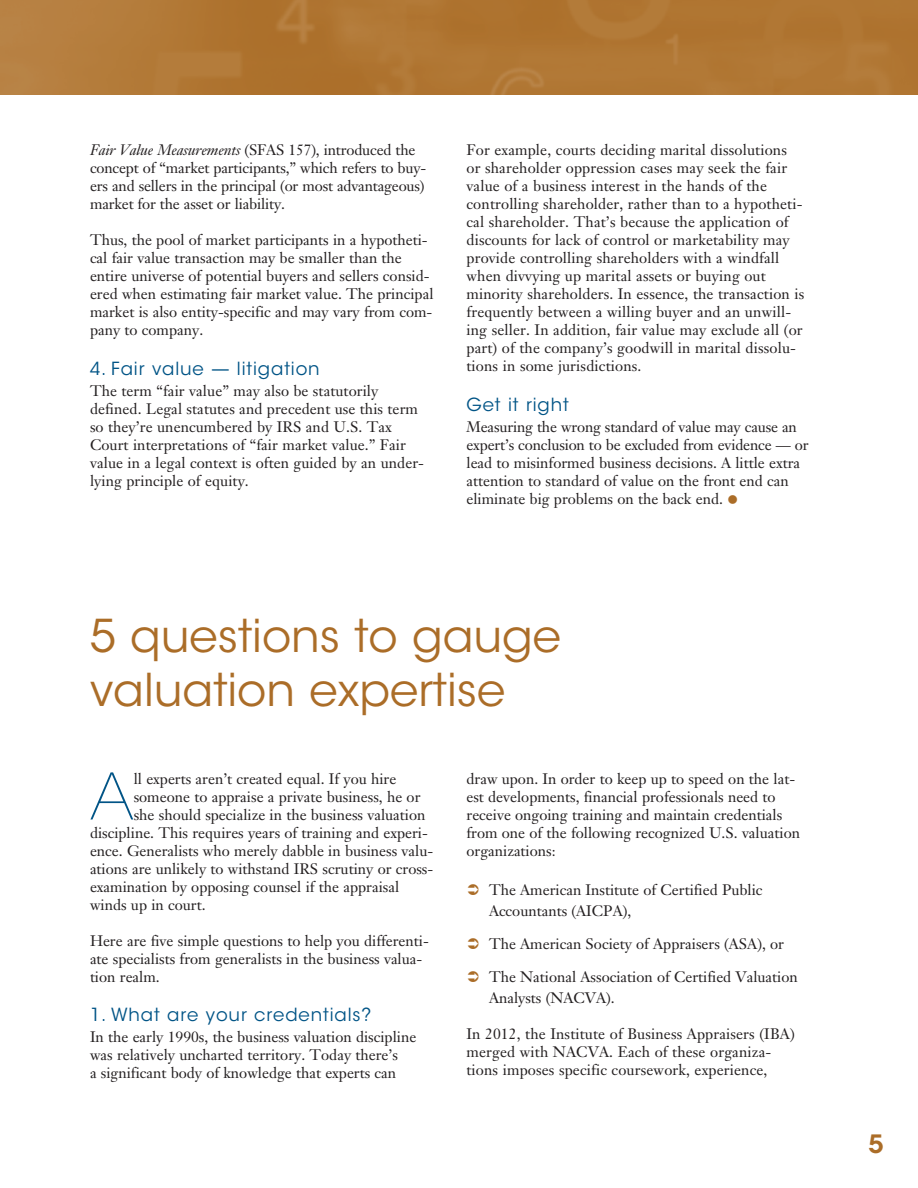
<style>
.page{position:relative;width:918px;height:1188px;background:#fff}
.page>*{position:absolute;margin:0;border:0;box-sizing:border-box;transform-origin:0 0}
.t1{font:200 63.6px "ITC Avant Garde Std";color:#015486}
.t2{font:45px/54px "ITC Avant Garde Std";color:#ab6d28}
.t3{font:600 25.05px "ITC Avant Garde Std";color:#ab6d28}
.t4{font:18px "ITC Avant Garde Std";letter-spacing:.05em;color:#015486}
.t5{font:15px/18px "Janson Text LT Std";color:#231f20}
.s1{font-style:italic}
.s2{color:#ab6d28}
</style>
<div class="page">
<img style="left:0;top:0;width:918px;height:94px">
<p class="t5" style="left:90px;top:141px;width:338px"><span class="s1">Fair Value Measurements</span> (SFAS 157), introduced the concept of “market participants,” which refers to buy&shy;ers and sellers in the principal (or most advantageous) market for the asset or liability.</p>
<p class="t5" style="left:90px;top:231px;width:345px">Thus, the pool of market participants in a hypotheti&shy;cal fair value transaction may be smaller than the entire universe of potential buyers and sellers consid&shy;ered when estimating fair market value. The principal market is also entity-specific and may vary from com&shy;pany to company.</p>
<p class="t4" style="left:90px;top:358px;width:231px">4. Fair value — litigation</p>
<p class="t5" style="left:90px;top:382px;width:336px">The term “fair value” may also be statutorily defined. Legal statutes and precedent use this term so they’re unencumbered by IRS and U.S. Tax Court interpretations of “fair market value.” Fair value in a legal context is often guided by an under&shy;lying principle of equity.</p>
<p class="t5" style="left:466px;top:141px;width:339px">For example, courts deciding marital dissolutions or shareholder oppression cases may seek the fair value of a business interest in the hands of the controlling shareholder, rather than to a hypotheti&shy;cal shareholder. That’s because the application of discounts for lack of control or marketability may provide controlling shareholders with a windfall when divvying up marital assets or buying out minority shareholders. In essence, the transaction is frequently between a willing buyer and an unwill&shy;ing seller. In addition, fair value may exclude all (or part) of the company’s goodwill in marital dissolu&shy;tions in some jurisdictions.</p>
<p class="t4" style="left:466px;top:394px;width:104px">Get it right</p>
<p class="t5" style="left:466px;top:418px;width:344px">Measuring the wrong standard of value may cause an expert’s conclusion to be excluded from evidence — or lead to misinformed business decisions. A little extra attention to standard of value on the front end can eliminate big problems on the back end. <span class="s2">●</span></p>
<h2 class="t2" style="left:90px;top:609px;width:473px">5 questions to gauge valuation expertise</h2>
<h1 class="t1" style="left:90px;top:759px;width:45px">A</h1>
<p class="t5" style="left:134px;top:769px;width:264px">ll experts aren’t created equal. If you hire</p>
<p class="t5" style="left:134px;top:787px;width:288px">someone to appraise a private business, he or</p>
<p class="t5" style="left:134px;top:805px;width:293px">she should specialize in the business valuation</p>
<p class="t5" style="left:90px;top:823px;width:339px">discipline. This requires years of training and experi-</p>
<p class="t5" style="left:90px;top:841px;width:345px">ence. Generalists who merely dabble in business valu-</p>
<p class="t5" style="left:90px;top:859px;width:345px">ations are unlikely to withstand IRS scrutiny or cross-</p>
<p class="t5" style="left:90px;top:877px;width:311px">examination by opposing counsel if the appraisal</p>
<p class="t5" style="left:90px;top:895px;width:117px">winds up in court.</p>
<p class="t5" style="left:90px;top:931px;width:340px">Here are five simple questions to help you differenti&shy;ate specialists from generalists in the business valua&shy;tion realm.</p>
<p class="t4" style="left:90px;top:1004px;width:283px">1. What are your credentials?</p>
<p class="t5" style="left:90px;top:1028px;width:328px">In the early 1990s, the business valuation discipline was relatively uncharted territory. Today there’s<br>a significant body of knowledge that experts can</p>
<p class="t5" style="left:466px;top:769px;width:335px">draw upon. In order to keep up to speed on the lat&shy;est developments, financial professionals need to receive ongoing training and maintain credentials from one of the following recognized U.S. valuation organizations:</p>
<p class="t5" style="left:489px;top:879px;width:275px;line-height:21px">The American Institute of Certified Public<br>Accountants (AICPA),</p>
<p class="t5" style="left:489px;top:934px;width:297px">The American Society of Appraisers (ASA), or</p>
<p class="t5" style="left:489px;top:966px;width:310px;line-height:21px">The National Association of Certified Valuation<br>Analysts (NACVA).</p>
<p class="t5" style="left:466px;top:1024px;width:330px">In 2012, the Institute of Business Appraisers (IBA) merged with NACVA. Each of these organiza&shy;tions imposes specific coursework, experience,</p>
<h3 class="t3" style="left:868px;top:1128px;width:17px">5</h3>
</div>
